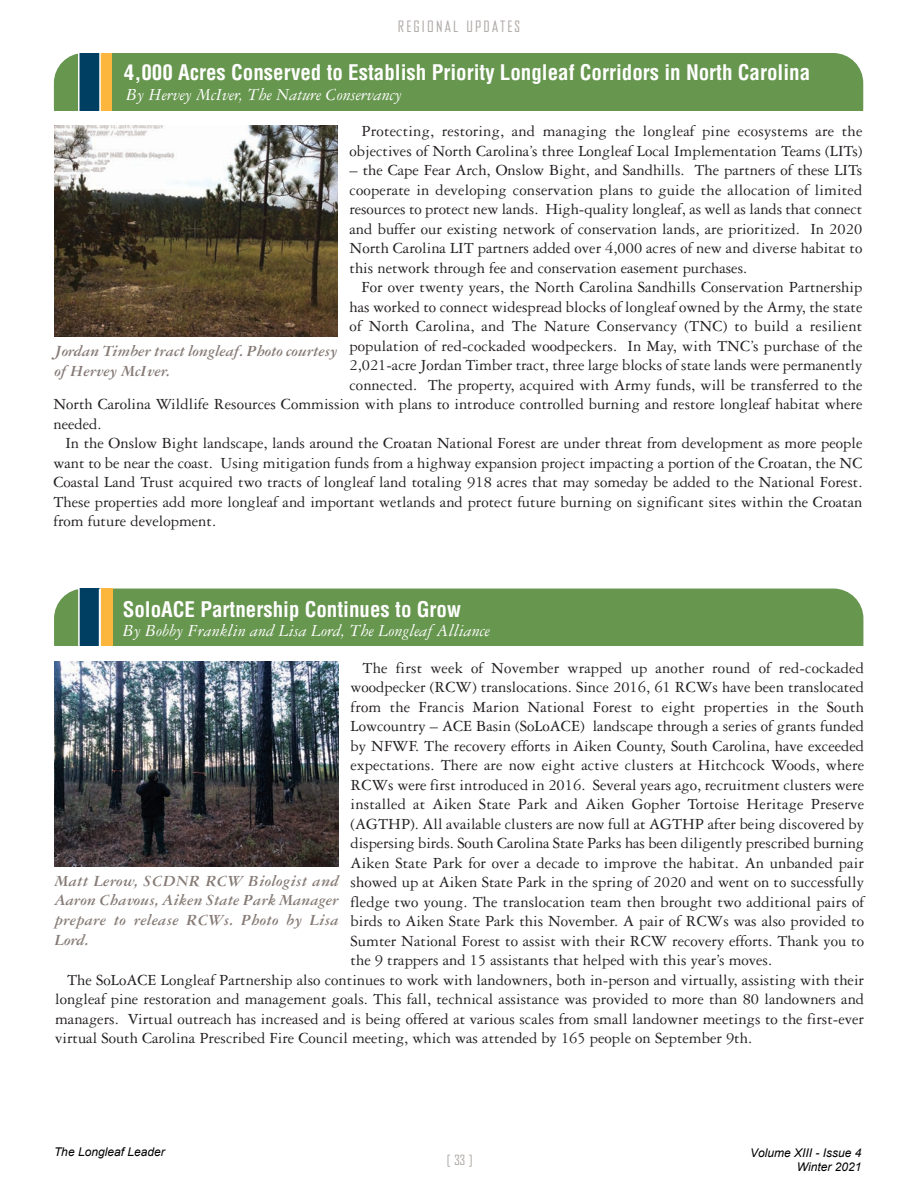
<style>
.page{position:relative;width:918px;height:1188px;background:#fff}
.page>*{position:absolute;margin:0;border:0;box-sizing:border-box;transform-origin:0 0}
.t1{font:700 condensed 21px "Helvetica";color:#fff}
.t2{font:italic 18px "Garamond Three";color:#fff}
.t3{font:16.5px/19.5px "Garamond Three";color:#231f20;text-align:justify}
.t4{font:italic 700 16.5px/19.8px "Garamond Three";letter-spacing:-.005em;color:#867b76}
.t5{font:15px "Bureau Agency";letter-spacing:.15em;color:#afa9a6}
.t6{font:13.5px "Bureau Agency";color:#afa9a6}
.t7{font:italic 12px/14.4px "Arial";color:#000;text-align:right}
</style>
<div class="page">
<div style="left:54px;top:53px;width:75px;height:85px;background:#67964f;border-radius:30px"></div>
<div style="left:83px;top:53px;width:780px;height:85px;background:#67964f;border-radius:30px"></div>
<div style="left:79px;top:53px;width:25px;height:72px;background:#003f61"></div>
<div style="left:101px;top:53px;width:11px;height:64px;background:#fcb53d"></div>
<hr style="left:99px;top:53px;width:2px;height:64px;background:#fff">
<hr style="left:78px;top:53px;width:2px;height:64px;background:#fff">
<div style="left:28px;top:111px;width:846px;height:40px;background:#fff"></div>
<img style="left:55px;top:125px;width:283px;height:211px">
<div style="left:54px;top:589px;width:75px;height:85px;background:#67964f;border-radius:30px"></div>
<div style="left:84px;top:589px;width:779px;height:84px;background:#67964f;border-radius:30px"></div>
<div style="left:79px;top:589px;width:26px;height:72px;background:#003f61"></div>
<div style="left:101px;top:589px;width:12px;height:64px;background:#fcb53d"></div>
<hr style="left:99px;top:588px;width:2px;height:65px;background:#fff">
<hr style="left:78px;top:588px;width:2px;height:65px;background:#fff">
<div style="left:28px;top:647px;width:846px;height:40px;background:#fff"></div>
<img style="left:55px;top:662px;width:284px;height:205px">
<p class="t5" style="left:398px;top:20px;width:124px">REGIONAL UPDATES</p>
<p class="t1" style="left:124px;top:64px;width:688px">4,000 Acres Conserved to Establish Priority Longleaf Corridors in North Carolina</p>
<p class="t2" style="left:126px;top:88px;width:277px">By Hervey McIver, The Nature Conservancy</p>
<p class="t3" style="left:350px;top:123px;width:514px;text-align:right">Protecting, restoring, and managing the longleaf pine ecosystems are the objectives of North Carolina’s three Longleaf Local Implementation Teams (LITs)</p>
<p class="t3" style="left:350px;top:162px;width:514px">– the Cape Fear Arch, Onslow Bight, and Sandhills. The partners of these LITs cooperate in developing conservation plans to guide the allocation of limited resources to protect new lands. High-quality longleaf, as well as lands that connect and buffer our existing network of conservation lands, are prioritized. In 2020<br>North Carolina LIT partners added over 4,000 acres of new and diverse habitat to this network through fee and conservation easement purchases.</p>
<p class="t3" style="left:362px;top:279px;width:502px">For over twenty years, the North Carolina Sandhills Conservation Partnership</p>
<p class="t3" style="left:350px;top:298px;width:514px">has worked to connect widespread blocks of longleaf owned by the Army, the state</p>
<p class="t3" style="left:350px;top:318px;width:514px">of North Carolina, and The Nature Conservancy (TNC) to build a resilient</p>
<p class="t3" style="left:350px;top:337px;width:514px">population of red-cockaded woodpeckers. In May, with TNC’s purchase of the</p>
<p class="t3" style="left:350px;top:357px;width:514px">2,021-acre Jordan Timber tract, three large blocks of state lands were permanently</p>
<p class="t3" style="left:350px;top:376px;width:514px">connected. The property, acquired with Army funds, will be transferred to the</p>
<p class="t3" style="left:53px;top:396px;width:811px">North Carolina Wildlife Resources Commission with plans to introduce controlled burning and restore longleaf habitat where</p>
<p class="t3" style="left:53px;top:415px;width:50px">needed.</p>
<p class="t3" style="left:53px;top:435px;width:811px;text-indent:12px">In the Onslow Bight landscape, lands around the Croatan National Forest are under threat from development as more people want to be near the coast. Using mitigation funds from a highway expansion project impacting a portion of the Croatan, the NC Coastal Land Trust acquired two tracts of longleaf land totaling 918 acres that may someday be added to the National Forest.<br>These properties add more longleaf and important wetlands and protect future burning on significant sites within the Croatan from future development.</p>
<p class="t4" style="left:55px;top:343px;width:285px">Jordan Timber tract longleaf. Photo courtesy of Hervey McIver.</p>
<p class="t1" style="left:123px;top:601px;width:340px">SoloACE Partnership Continues to Grow</p>
<p class="t2" style="left:123px;top:625px;width:369px">By Bobby Franklin and Lisa Lord, The Longleaf Alliance</p>
<p class="t3" style="left:351px;top:659px;width:515px;text-indent:12px">The first week of November wrapped up another round of red-cockaded woodpecker (RCW) translocations. Since 2016, 61 RCWs have been translocated from the Francis Marion National Forest to eight properties in the South Lowcountry – ACE Basin (SoLoACE) landscape through a series of grants funded by NFWF. The recovery efforts in Aiken County, South Carolina, have exceeded expectations. There are now eight active clusters at Hitchcock Woods, where RCWs were first introduced in 2016. Several years ago, recruitment clusters were installed at Aiken State Park and Aiken Gopher Tortoise Heritage Preserve (AGTHP). All available clusters are now full at AGTHP after being discovered by dispersing birds. South Carolina State Parks has been diligently prescribed burning Aiken State Park for over a decade to improve the habitat. An unbanded pair showed up at Aiken State Park in the spring of 2020 and went on to successfully fledge two young. The translocation team then brought two additional pairs of birds to Aiken State Park this November. A pair of RCWs was also provided to Sumter National Forest to assist with their RCW recovery efforts. Thank you to the 9 trappers and 15 assistants that helped with this year’s moves.</p>
<p class="t3" style="left:55px;top:971px;width:811px;text-indent:12px">The SoLoACE Longleaf Partnership also continues to work with landowners, both in-person and virtually, assisting with their longleaf pine restoration and management goals. This fall, technical assistance was provided to more than 80 landowners and managers. Virtual outreach has increased and is being offered at various scales from small landowner meetings to the first-ever virtual South Carolina Prescribed Fire Council meeting, which was attended by 165 people on September 9th.</p>
<p class="t4" style="left:55px;top:872px;width:285px;text-align:justify">Matt Lerow, SCDNR RCW Biologist and Aaron Chavous, Aiken State Park Manager prepare to release RCWs. Photo by Lisa Lord.</p>
<p class="t7" style="left:54px;top:1144px;width:112px">The Longleaf Leader</p>
<p class="t7" style="left:750px;top:1146px;width:113px">Volume XIII - Issue 4<br>Winter 2021</p>
<p class="t6" style="left:447px;top:1154px;width:27px">[ 33 ]</p>
</div>
